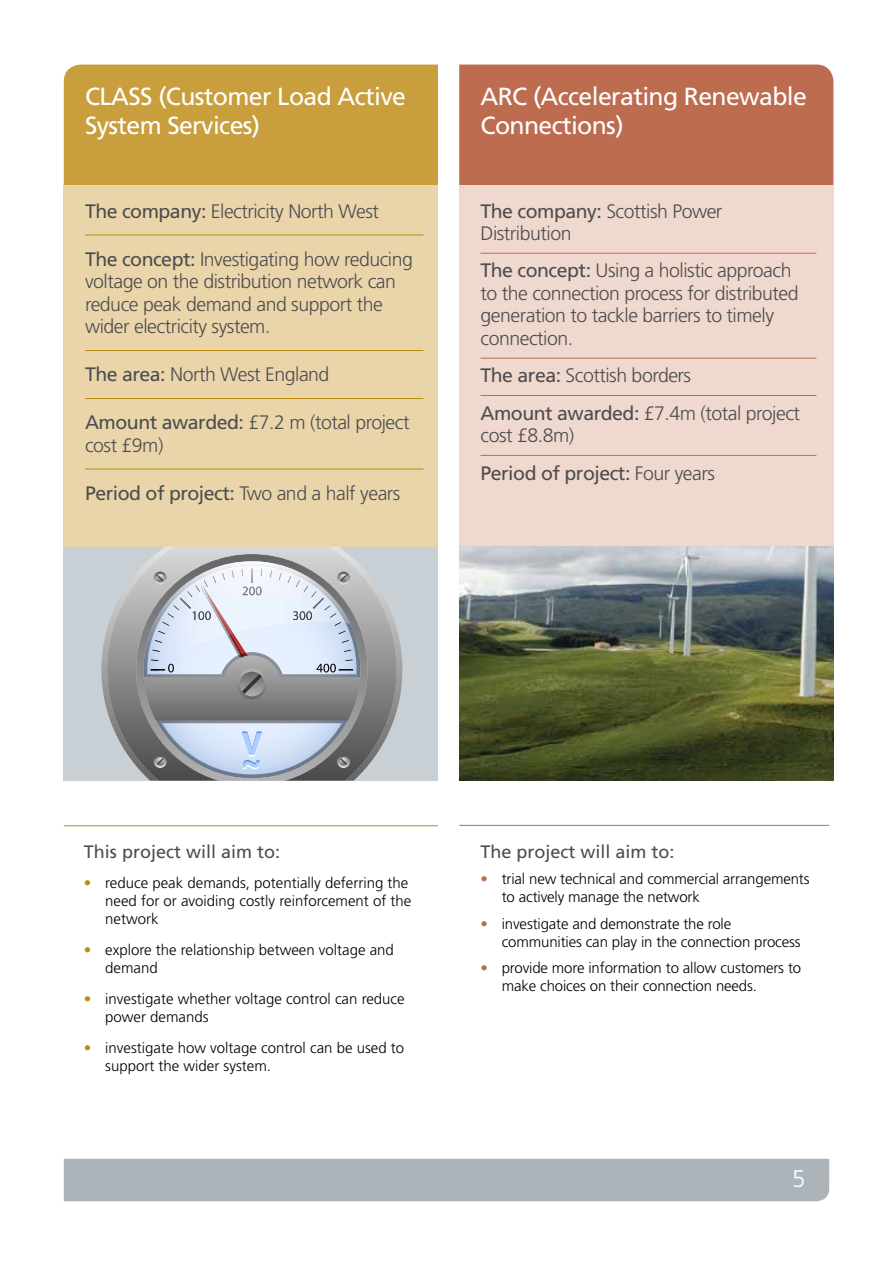
<style>
.page{position:relative;width:893px;height:1263px;background:#fff}
.page>*{position:absolute;margin:0;border:0;box-sizing:border-box;transform-origin:0 0}
.t1{font:24.75px/29.7px "Frutiger LT Std";letter-spacing:-.025em;color:#fff}
.t2{font:300 24px "Frutiger LT Std";color:#fff}
.t3{font:300 19.5px/22.5px "Frutiger LT Std";letter-spacing:-.025em;color:#4d4d4f}
.t4{font:19.5px "Frutiger LT Std";letter-spacing:-.025em;color:#4d4d4f}
.t5{font:18px "Frutiger LT Std";color:#4d4d4f}
.t6{font:300 15px/18px "Frutiger LT Std";color:#000}
.s1{font-weight:400}
.s2{font-weight:300}
.s3{color:#bb8d0a}
.s4{color:#bd6c50}
</style>
<div class="page">
<div style="left:64px;top:65px;width:374px;height:120px;background:#c99f3e"></div>
<div style="left:459px;top:65px;width:374px;height:120px;background:#bd6c50"></div>
<div style="left:64px;top:185px;width:374px;height:362px;background:#ead5ab"></div>
<div style="left:459px;top:185px;width:374px;height:362px;background:#efd8cd"></div>
<hr style="left:85px;top:235px;width:338px;height:1px;background:#bb8d0a">
<hr style="left:85px;top:350px;width:338px;height:1px;background:#bb8d0a">
<hr style="left:85px;top:398px;width:338px;height:1px;background:#bb8d0a">
<hr style="left:85px;top:469px;width:338px;height:1px;background:#bb8d0a">
<hr style="left:480px;top:253px;width:336px;height:1px;background:#bd6c50">
<hr style="left:480px;top:358px;width:336px;height:1px;background:#bd6c50">
<hr style="left:480px;top:395px;width:336px;height:1px;background:#bd6c50">
<hr style="left:480px;top:455px;width:336px;height:1px;background:#bd6c50">
<hr style="left:64px;top:825px;width:374px;height:1px;background:#bb8d0a">
<hr style="left:459px;top:825px;width:370px;height:1px;background:#bd6c50">
<div style="left:64px;top:1159px;width:765px;height:42px;background:#acb4ba"></div>
<div style="left:64px;top:547px;width:374px;height:234px;background:#c9d0d5"></div>
<svg style="left:101px;top:630px;width:301px;height:80px"></svg>
<svg style="left:107px;top:547px;width:290px;height:234px"></svg>
<svg style="left:143px;top:561px;width:217px;height:213px;background:#b3b8c2"></svg>
<img style="left:459px;top:547px;width:374px;height:234px">
<h1 class="t1" style="left:85px;top:81px;width:322px">CLASS (Customer Load Active<br>System Services)</h1>
<h1 class="t1" style="left:480px;top:81px;width:328px">ARC (Accelerating Renewable<br>Connections)</h1>
<h3 class="t3" style="left:85px;top:200px;width:295px"><span class="s1">The company:</span> Electricity North West</h3>
<h3 class="t3" style="left:85px;top:248px;width:329px"><span class="s1">The concept:</span> Investigating how reducing voltage on the distribution network can reduce peak demand and support the wider electricity system.</h3>
<h3 class="t3" style="left:85px;top:363px;width:246px"><span class="s1">The area:</span> North West England</h3>
<h3 class="t3" style="left:85px;top:411px;width:326px"><span class="s1">Amount awarded:</span> £7.2 m (total project cost £9m)</h3>
<h3 class="t4" style="left:85px;top:481px;width:317px">Period of project: <span class="s2">Two and a half years</span></h3>
<h3 class="t3" style="left:480px;top:200px;width:243px"><span class="s1">The company:</span> Scottish Power<br>Distribution</h3>
<h3 class="t3" style="left:480px;top:260px;width:320px"><span class="s1">The concept:</span> Using a holistic approach to the connection process for distributed generation to tackle barriers to timely connection.</h3>
<h3 class="t3" style="left:480px;top:357px;width:321px;line-height:37.3px"><span class="s1">The area:</span> Scottish borders<br><span class="s1">Amount awarded:</span> £7.4m (total project</h3>
<h3 class="t3" style="left:480px;top:417px;width:236px;line-height:37.3px">cost £8.8m)<br><span class="s1">Period of project:</span> Four years</h3>
<p class="t5" style="left:84px;top:841px;width:198px">This project will aim to:</p>
<p class="t6" style="left:105px;top:874px;width:308px;text-indent:-21px"><span class="s3">•</span> reduce peak demands, potentially deferring the need for or avoiding costly reinforcement of the network</p>
<p class="t6" style="left:105px;top:941px;width:290px;text-indent:-21px"><span class="s3">•</span> explore the relationship between voltage and demand</p>
<p class="t6" style="left:105px;top:990px;width:301px;text-indent:-21px"><span class="s3">•</span> investigate whether voltage control can reduce power demands</p>
<p class="t6" style="left:105px;top:1039px;width:300px;text-indent:-21px"><span class="s3">•</span> investigate how voltage control can be used to support the wider system.</p>
<p class="t5" style="left:480px;top:841px;width:196px">The project will aim to:</p>
<p class="t6" style="left:502px;top:870px;width:309px;text-indent:-21px"><span class="s4">•</span> trial new technical and commercial arrangements to actively manage the network</p>
<p class="t6" style="left:502px;top:915px;width:300px;text-indent:-21px"><span class="s4">•</span> investigate and demonstrate the role communities can play in the connection process</p>
<p class="t6" style="left:502px;top:959px;width:301px;text-indent:-21px"><span class="s4">•</span> provide more information to allow customers to make choices on their connection needs.</p>
<h2 class="t2" style="left:792px;top:1165px;width:15px">5</h2>
</div>
